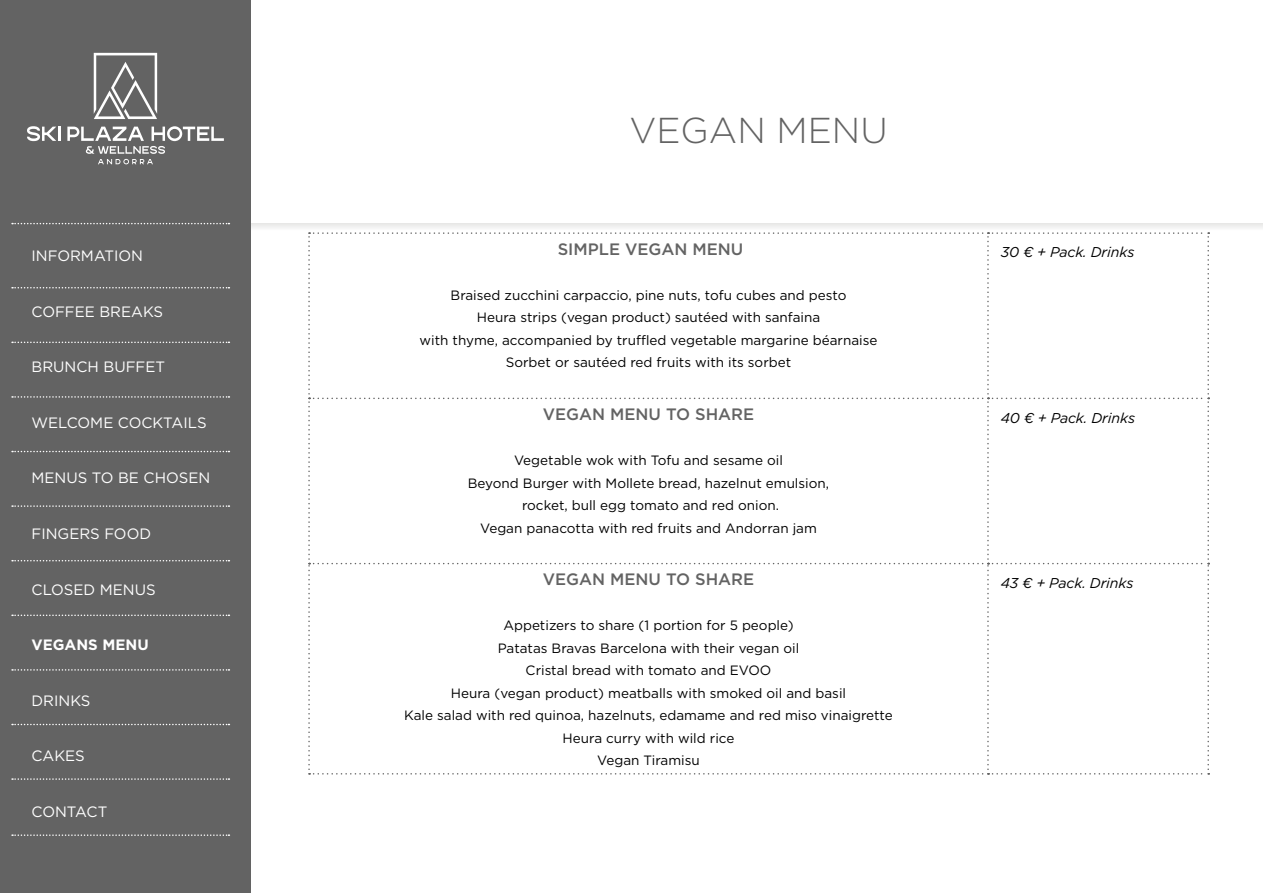
<style>
.page{position:relative;width:1263px;height:893px;background:#fff}
.page>*{position:absolute;margin:0;border:0;box-sizing:border-box;transform-origin:0 0}
.t1{font:300 36px "Gotham";color:#636363}
.t2{font:500 16.5px "Gotham";color:#636363}
.t3{font:15px "Gotham";color:#fff}
.t4{font:700 15px "Gotham";color:#fff}
.t5{font:italic 14.25px "Gotham";letter-spacing:-.01em;color:#000}
.t6{font:13.5px/22.5px "Gotham";color:#000;text-align:center}
</style>
<div class="page">
<div style="left:251px;top:0;width:1012px;height:230px;background:#eee"></div>
<div style="left:251px;top:0;width:1012px;height:223px;background:#fff"></div>
<div style="left:0;top:0;width:251px;height:893px;background:#636363"></div>
<svg style="left:12px;top:287px;width:217px;height:1px"></svg>
<svg style="left:12px;top:223px;width:217px;height:1px"></svg>
<svg style="left:12px;top:396px;width:217px;height:2px"></svg>
<svg style="left:12px;top:505px;width:217px;height:2px"></svg>
<svg style="left:12px;top:615px;width:217px;height:1px"></svg>
<svg style="left:12px;top:724px;width:217px;height:1px"></svg>
<svg style="left:12px;top:834px;width:217px;height:2px"></svg>
<svg style="left:12px;top:342px;width:217px;height:1px"></svg>
<svg style="left:12px;top:451px;width:217px;height:1px"></svg>
<svg style="left:12px;top:560px;width:217px;height:1px"></svg>
<svg style="left:12px;top:669px;width:217px;height:2px"></svg>
<svg style="left:12px;top:778px;width:217px;height:2px"></svg>
<svg style="left:308px;top:232px;width:901px;height:543px"></svg>
<svg style="left:27px;top:53px;width:197px;height:112px"></svg>
<p class="t3" style="left:32px;top:247px;width:113px">INFORMATION</p>
<p class="t3" style="left:32px;top:302px;width:133px">COFFEE BREAKS</p>
<p class="t3" style="left:32px;top:358px;width:135px">BRUNCH BUFFET</p>
<p class="t3" style="left:32px;top:413px;width:177px">WELCOME COCKTAILS</p>
<p class="t3" style="left:32px;top:469px;width:180px">MENUS TO BE CHOSEN</p>
<p class="t3" style="left:32px;top:524px;width:121px">FINGERS FOOD</p>
<p class="t3" style="left:32px;top:580px;width:126px">CLOSED MENUS</p>
<p class="t4" style="left:32px;top:635px;width:119px">VEGANS MENU</p>
<p class="t3" style="left:32px;top:691px;width:61px">DRINKS</p>
<p class="t3" style="left:32px;top:746px;width:55px">CAKES</p>
<p class="t3" style="left:32px;top:802px;width:77px">CONTACT</p>
<h1 class="t1" style="left:629px;top:108px;width:260px">VEGAN MENU</h1>
<p class="t2" style="left:558px;top:238px;width:187px">SIMPLE VEGAN MENU</p>
<p class="t6" style="left:420px;top:284px;width:459px">Braised zucchini carpaccio, pine nuts, tofu cubes and pesto<br>Heura strips (vegan product) sautéed with sanfaina<br>with thyme, accompanied by truffled vegetable margarine béarnaise Sorbet or sautéed red fruits with its sorbet</p>
<p class="t2" style="left:543px;top:403px;width:213px">VEGAN MENU TO SHARE</p>
<p class="t6" style="left:468px;top:449px;width:363px">Vegetable wok with Tofu and sesame oil<br>Beyond Burger with Mollete bread, hazelnut emulsion, rocket, bull egg tomato and red onion.<br>Vegan panacotta with red fruits and Andorran jam</p>
<p class="t2" style="left:543px;top:569px;width:213px">VEGAN MENU TO SHARE</p>
<p class="t6" style="left:404px;top:614px;width:490px">Appetizers to share (1 portion for 5 people)<br>Patatas Bravas Barcelona with their vegan oil<br>Cristal bread with tomato and EVOO<br>Heura (vegan product) meatballs with smoked oil and basil<br>Kale salad with red quinoa, hazelnuts, edamame and red miso vinaigrette Heura curry with wild rice<br>Vegan Tiramisu</p>
<p class="t5" style="left:1001px;top:243px;width:135px">30 € + Pack. Drinks</p>
<p class="t5" style="left:1001px;top:408px;width:136px">40 € + Pack. Drinks</p>
<p class="t5" style="left:1001px;top:574px;width:134px">43 € + Pack. Drinks</p>
</div>
